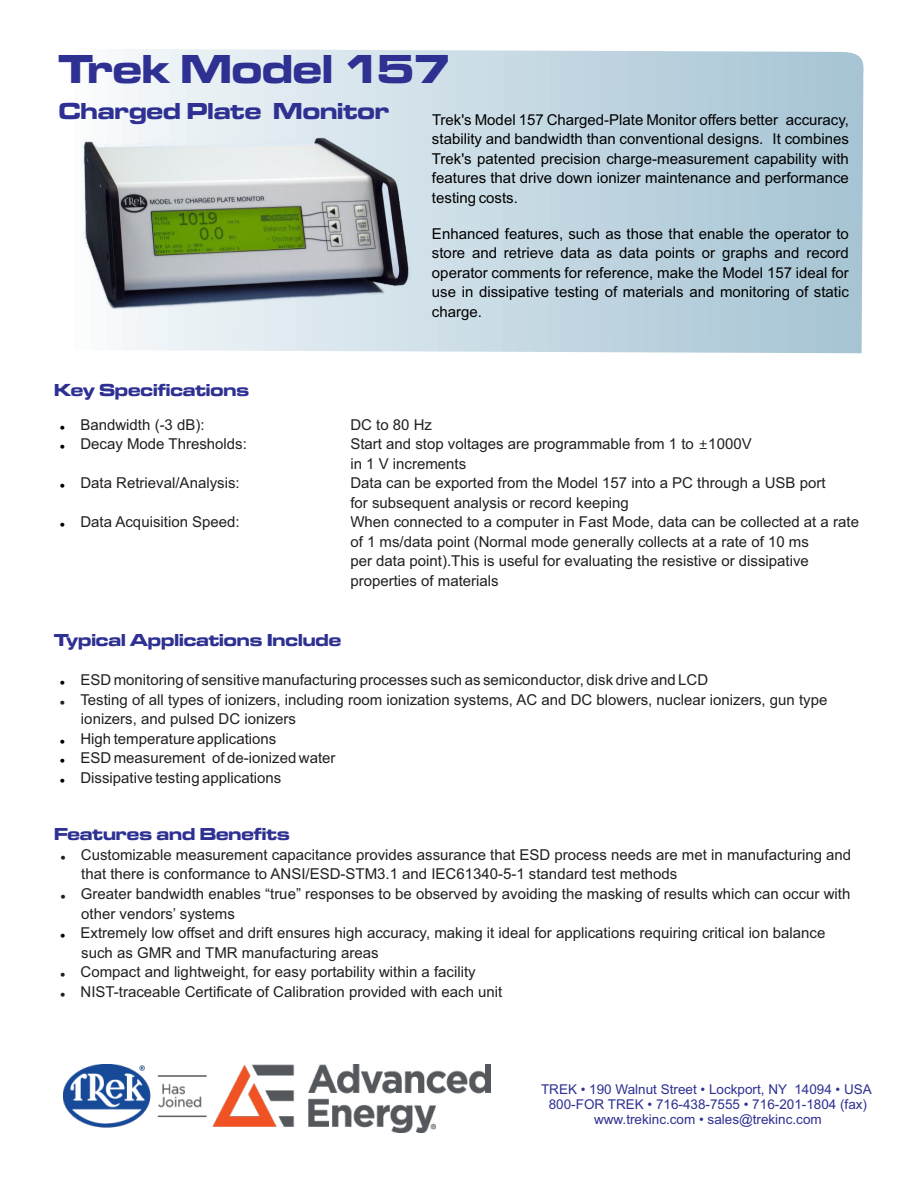
<style>
.page{position:relative;width:918px;height:1188px;background:#fff}
.page>*{position:absolute;margin:0;border:0;box-sizing:border-box;transform-origin:0 0}
.t1{font:42px "Microgramma D Bold Exte";color:#2e3092}
.t2{font:24px "Microgramma D Bold Exte";color:#2e3092}
.t3{font:18px "Microgramma D Bold Exte";color:#2e3092}
.t4{font:15px/19.5px "Arial";color:#231f20}
.t5{font:15px/19.5px "Arial";color:#000;text-align:justify}
.t6{font:13.5px/15.1px "Arial";color:#2e3092;text-align:center}
.s1{font-family:"Ebrima"}
</style>
<div class="page">
<svg style="left:122px;top:49px;width:742px;height:304px"></svg>
<img style="left:81px;top:135px;width:330px;height:175px">
<img style="left:63px;top:1065px;width:428px;height:67px">
<h1 class="t1" style="left:59px;top:50px;width:394px">Trek Model 157</h1>
<h2 class="t2" style="left:59px;top:100px;width:332px">Charged Plate Monitor</h2>
<p class="t5" style="left:432px;top:111px;width:418px">Trek's Model 157 Charged-Plate Monitor offers better accuracy, stability and bandwidth than conventional designs. It combines Trek's patented precision charge-measurement capability with features that drive down ionizer maintenance and performance testing costs.</p>
<p class="t5" style="left:432px;top:225px;width:418px">Enhanced features, such as those that enable the operator to store and retrieve data as data points or graphs and record operator comments for reference, make the Model 157 ideal for use in dissipative testing of materials and monitoring of static charge.</p>
<p class="t3" style="left:54px;top:382px;width:197px">Key Specifications</p>
<p class="t4" style="left:80px;top:416px;width:126px">Bandwidth (-3 dB):</p>
<p class="t4" style="left:350px;top:416px;width:83px">DC to 80 Hz</p>
<p class="t4" style="left:80px;top:436px;width:168px">Decay Mode Thresholds:</p>
<p class="t4" style="left:350px;top:436px;width:403px">Start and stop voltages are programmable from 1 to <span class="s1">±</span>1000V in 1 V increments</p>
<p class="t4" style="left:80px;top:475px;width:161px">Data Retrieval/Analysis:</p>
<p class="t4" style="left:350px;top:475px;width:477px">Data can be exported from the Model 157 into a PC through a USB port for subsequent analysis or record keeping</p>
<p class="t4" style="left:80px;top:514px;width:161px">Data Acquisition Speed:</p>
<p class="t4" style="left:350px;top:514px;width:510px">When connected to a computer in Fast Mode, data can be collected at a rate of 1 ms/data point (Normal mode generally collects at a rate of 10 ms<br>per data point).This is useful for evaluating the resistive or dissipative properties of materials</p>
<p class="t3" style="left:54px;top:632px;width:289px">Typical Applications Include</p>
<p class="t4" style="left:80px;top:672px;width:748px">ESD monitoring of sensitive manufacturing processes such as semiconductor, disk drive and LCD<br>Testing of all types of ionizers, including room ionization systems, AC and DC blowers, nuclear ionizers, gun type ionizers, and pulsed DC ionizers<br>High temperature applications<br>ESD measurement of de-ionized water<br>Dissipative testing applications</p>
<p class="t3" style="left:54px;top:826px;width:237px">Features and Benefits</p>
<p class="t4" style="left:81px;top:846px;width:772px">Customizable measurement capacitance provides assurance that ESD process needs are met in manufacturing and that there is conformance to ANSI/ESD-STM3.1 and IEC61340-5-1 standard test methods<br>Greater bandwidth enables “true” responses to be observed by avoiding the masking of results which can occur with other vendors’ systems<br>Extremely low offset and drift ensures high accuracy, making it ideal for applications requiring critical ion balance such as GMR and TMR manufacturing areas<br>Compact and lightweight, for easy portability within a facility<br>NIST-traceable Certificate of Calibration provided with each unit</p>
<p class="t6" style="left:541px;top:1083px;width:332px">TREK • 190 Walnut Street • Lockport, NY 14094 • USA<br>800-FOR TREK • 716-438-7555 • 716-201-1804 (fax) www.trekinc.com • sales@trekinc.com</p>
</div>
